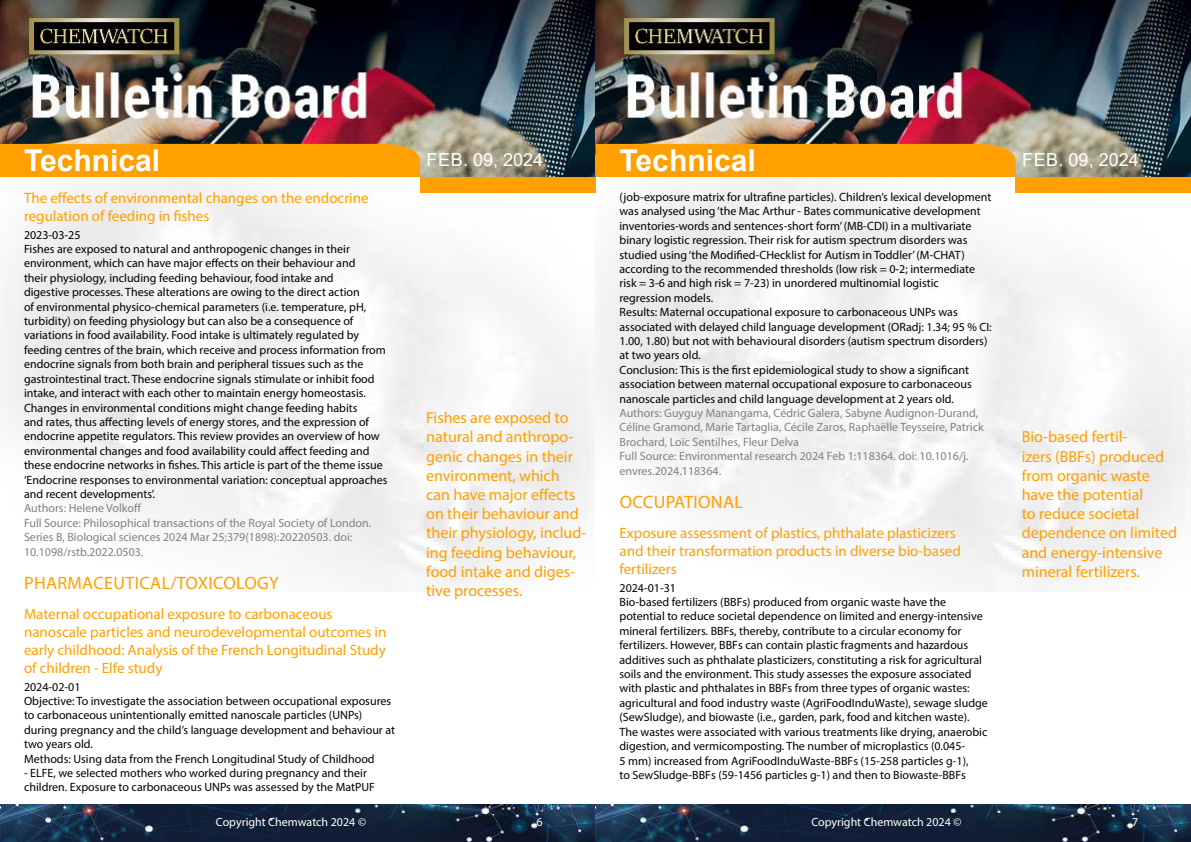
<style>
.page{position:relative;width:1191px;height:842px;background:#fff}
.page>*{position:absolute;margin:0;border:0;box-sizing:border-box;transform-origin:0 0}
.t1{font:700 30px "Arial";color:#fff}
.t2{font:18px "Myriad Pro";letter-spacing:.02em;color:#ff9f00}
.t3{font:18px "Arial";color:#fff}
.t4{font:16px/19.2px "Myriad Pro";color:#ff9f00}
.t5{font:15px/18px "Myriad Pro";color:#ff9f00}
.t6{font:12px/14.4px "Myriad Pro";color:#000}
.t7{font:12px/14.4px "Myriad Pro";color:#808285}
.t8{font:12px "Myriad Pro";color:#fff}
</style>
<div class="page">
<img style="left:0;top:0;width:1191px;height:592px">
<div style="left:420px;top:177px;width:175px;height:15px;background:#ff9f00"></div>
<div style="left:1015px;top:177px;width:176px;height:15px;background:#ff9f00"></div>
<div style="left:0;top:144px;width:420px;height:33px;background:#ff9f00"></div>
<div style="left:595px;top:144px;width:420px;height:33px;background:#ff9f00"></div>
<img style="left:0;top:804px;width:1191px;height:38px">
<h1 class="t1" style="left:24px;top:139px;width:138px">Technical</h1>
<h1 class="t1" style="left:619px;top:139px;width:138px">Technical</h1>
<p class="t5" style="left:24px;top:189px;width:346px">The effects of environmental changes on the endocrine regulation of feeding in fishes</p>
<p class="t6" style="left:24px;top:227px;width:365px">2023-03-25<br>Fishes are exposed to natural and anthropogenic changes in their environment, which can have major effects on their behaviour and<br>their physiology, including feeding behaviour, food intake and<br>digestive processes. These alterations are owing to the direct action<br>of environmental physico-chemical parameters (i.e. temperature, pH, turbidity) on feeding physiology but can also be a consequence of variations in food availability. Food intake is ultimately regulated by feeding centres of the brain, which receive and process information from endocrine signals from both brain and peripheral tissues such as the gastrointestinal tract. These endocrine signals stimulate or inhibit food intake, and interact with each other to maintain energy homeostasis.<br>Changes in environmental conditions might change feeding habits<br>and rates, thus affecting levels of energy stores, and the expression of endocrine appetite regulators. This review provides an overview of how environmental changes and food availability could affect feeding and these endocrine networks in fishes. This article is part of the theme issue ‘Endocrine responses to environmental variation: conceptual approaches and recent developments’.</p>
<p class="t7" style="left:24px;top:501px;width:349px">Authors: Helene Volkoff<br>Full Source: Philosophical transactions of the Royal Society of London.<br>Series B, Biological sciences 2024 Mar 25;379(1898):20220503. doi:<br>10.1098/rstb.2022.0503.</p>
<h2 class="t2" style="left:24px;top:572px;width:256px">PHARMACEUTICAL/TOXICOLOGY</h2>
<p class="t5" style="left:24px;top:605px;width:364px">Maternal occupational exposure to carbonaceous nanoscale particles and neurodevelopmental outcomes in early childhood: Analysis of the French Longitudinal Study of children - Elfe study</p>
<p class="t6" style="left:24px;top:679px;width:372px">2024-02-01<br>Objective: To investigate the association between occupational exposures to carbonaceous unintentionally emitted nanoscale particles (UNPs) during pregnancy and the child’s language development and behaviour at two years old.<br>Methods: Using data from the French Longitudinal Study of Childhood</p>
<p class="t6" style="left:24px;top:765px;width:352px">- ELFE, we selected mothers who worked during pregnancy and their children. Exposure to carbonaceous UNPs was assessed by the MatPUF</p>
<h2 class="t3" style="left:426px;top:148px;width:118px">Feb. 09, 2024</h2>
<h2 class="t3" style="left:1022px;top:148px;width:118px">Feb. 09, 2024</h2>
<p class="t6" style="left:619px;top:190px;width:374px">(job-exposure matrix for ultrafine particles). Children’s lexical development was analysed using ‘the Mac Arthur - Bates communicative development inventories-words and sentences-short form’ (MB-CDI) in a multivariate binary logistic regression. Their risk for autism spectrum disorders was studied using ‘the Modified-CHecklist for Autism in Toddler’ (M-CHAT) according to the recommended thresholds (low risk = 0-2; intermediate risk = 3-6 and high risk = 7-23) in unordered multinomial logistic regression models.<br>Results: Maternal occupational exposure to carbonaceous UNPs was associated with delayed child language development (ORadj: 1.34; 95 % CI:<br>1.00, 1.80) but not with behavioural disorders (autism spectrum disorders) at two years old.<br>Conclusion: This is the first epidemiological study to show a significant association between maternal occupational exposure to carbonaceous nanoscale particles and child language development at 2 years old.</p>
<p class="t7" style="left:619px;top:406px;width:366px">Authors: Guyguy Manangama, Cédric Galera, Sabyne Audignon-Durand, Céline Gramond, Marie Tartaglia, Cécile Zaros, Raphaëlle Teysseire, Patrick Brochard, Loïc Sentilhes, Fleur Delva<br>Full Source: Environmental research 2024 Feb 1:118364. doi: 10.1016/j. envres.2024.118364.</p>
<h2 class="t2" style="left:619px;top:491px;width:125px">OCCUPATIONAL</h2>
<p class="t5" style="left:619px;top:524px;width:343px">Exposure assessment of plastics, phthalate plasticizers and their transformation products in diverse bio-based fertilizers</p>
<p class="t6" style="left:619px;top:580px;width:370px">2024-01-31<br>Bio-based fertilizers (BBFs) produced from organic waste have the potential to reduce societal dependence on limited and energy-intensive mineral fertilizers. BBFs, thereby, contribute to a circular economy for fertilizers. However, BBFs can contain plastic fragments and hazardous additives such as phthalate plasticizers, constituting a risk for agricultural soils and the environment. This study assesses the exposure associated with plastic and phthalates in BBFs from three types of organic wastes: agricultural and food industry waste (AgriFoodInduWaste), sewage sludge (SewSludge), and biowaste (i.e., garden, park, food and kitchen waste).<br>The wastes were associated with various treatments like drying, anaerobic digestion, and vermicomposting. The number of microplastics (0.045-<br>5 mm) increased from AgriFoodInduWaste-BBFs (15-258 particles g-1),<br>to SewSludge-BBFs (59-1456 particles g-1) and then to Biowaste-BBFs</p>
<h3 class="t4" style="left:426px;top:408px;width:162px">Fishes are exposed to natural and anthropo&shy;genic changes in their environment, which can have major effects on their behaviour and their physiology, includ&shy;ing feeding behaviour, food intake and diges&shy;tive processes.</h3>
<h3 class="t4" style="left:1021px;top:427px;width:157px">Bio-based fertil-<br>izers (BBFs) produced from organic waste have the potential<br>to reduce societal dependence on limited and energy-intensive mineral fertilizers.</h3>
<p class="t8" style="left:216px;top:815px;width:152px">Copyright Chemwatch 2024 ©</p>
<p class="t8" style="left:536px;top:815px;width:8px">6</p>
<p class="t8" style="left:811px;top:815px;width:152px">Copyright Chemwatch 2024 ©</p>
<p class="t8" style="left:1132px;top:815px;width:8px">7</p>
</div>
